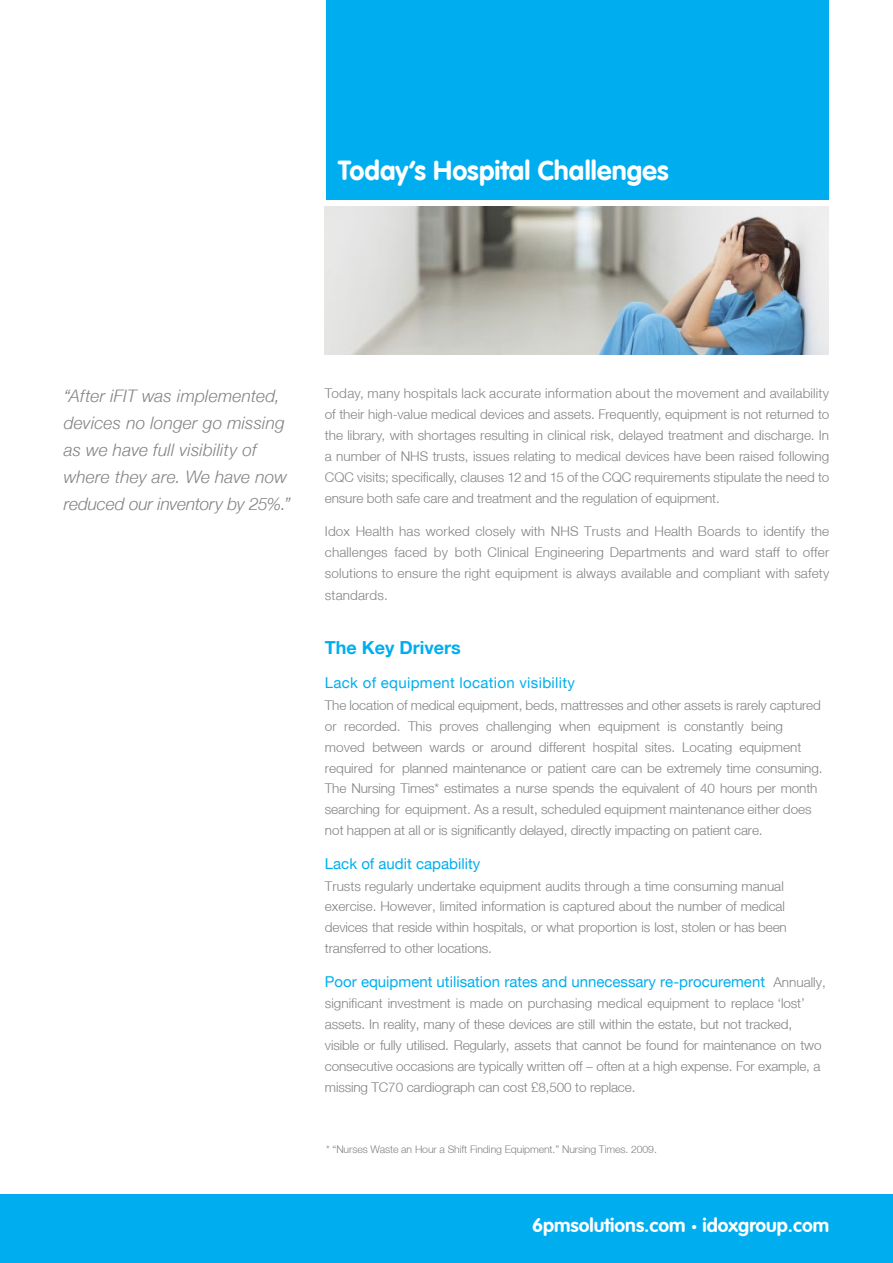
<style>
.page{position:relative;width:893px;height:1263px;background:#fff}
.page>*{position:absolute;margin:0;border:0;box-sizing:border-box;transform-origin:0 0}
.t1{font:700 27px "VAG Rounded LT";letter-spacing:.005em;color:#fff}
.t2{font:700 19.35px "VAG Rounded";color:#fff}
.t3{font:700 18px "Helvetica Neue LT";color:#00aeef}
.t4{font:italic 300 17.25px/27px "Helvetica Neue LT";letter-spacing:.01em;color:#808285}
.t5{font:15px "Helvetica Neue LT";color:#00aeef}
.t6{font:15px "Helvetica Neue LT";letter-spacing:.02em;color:#00aeef}
.t7{font:300 13.5px/20.9px "Helvetica Neue LT";letter-spacing:-.01em;color:#808285}
.t8{font:300 10.5px "Helvetica Neue LT";letter-spacing:-.01em;color:#808285}
.s1{font-weight:300;font-size:13.5px;color:#808285}
.s2{font-family:"Helvetica Neue";font-weight:400}
</style>
<div class="page">
<div style="left:0;top:1194px;width:893px;height:69px;background:#00aeef"></div>
<div style="left:326px;top:0;width:502px;height:199px;background:#00aeef"></div>
<img style="left:325px;top:206px;width:503px;height:148px">
<h1 class="t1" style="left:338px;top:155px;width:332px">Today’s Hospital Challenges</h1>
<p class="t4" style="left:64px;top:382px;width:229px">“After iFIT was implemented, devices no longer go missing as we have full visibility of where they are. We have now reduced our inventory by 25%.”</p>
<p class="t7" style="left:325px;top:382px;width:506px;text-align:justify">Today, many hospitals lack accurate information about the movement and availability of their high-value medical devices and assets. Frequently, equipment is not returned to the library, with shortages resulting in clinical risk, delayed treatment and discharge. In a number of NHS trusts, issues relating to medical devices have been raised following CQC visits; specifically, clauses 12 and 15 of the CQC requirements stipulate the need to ensure both safe care and treatment and the regulation of equipment.</p>
<p class="t7" style="left:325px;top:521px;width:506px;text-align:justify">Idox Health has worked closely with NHS Trusts and Health Boards to identify the challenges faced by both Clinical Engineering Departments and ward staff to offer solutions to ensure the right equipment is always available and compliant with safety standards.</p>
<h3 class="t3" style="left:325px;top:637px;width:138px">The Key Drivers</h3>
<p class="t6" style="left:325px;top:674px;width:252px">Lack of equipment location visibility</p>
<p class="t7" style="left:325px;top:694px;width:499px">The location of medical equipment, beds, mattresses and other assets is rarely captured or recorded. This proves challenging when equipment is constantly being moved between wards or around different hospital sites. Locating equipment required for planned maintenance or patient care can be extremely time consuming.<br>The Nursing Times* estimates a nurse spends the equivalent of 40 hours per month searching for equipment. As a result, scheduled equipment maintenance either does not happen at all or is significantly delayed, directly impacting on patient care.</p>
<p class="t5" style="left:325px;top:855px;width:157px">Lack of audit capability</p>
<p class="t7" style="left:325px;top:875px;width:463px">Trusts regularly undertake equipment audits through a time consuming manual exercise. However, limited information is captured about the number of medical devices that reside within hospitals, or what proportion is lost, stolen or has been transferred to other locations.</p>
<p class="t5" style="left:325px;top:972px;width:502px">Poor equipment utilisation rates and unnecessary re-procurement <span class="s1">Annually,</span></p>
<p class="t7" style="left:325px;top:993px;width:498px">significant investment is made on purchasing medical equipment to replace ‘lost’ assets. In reality, many of these devices are still within the estate, but not tracked, visible or fully utilised. Regularly, assets that cannot be found for maintenance on two consecutive occasions are typically written off – often at a high expense. For example, a missing TC70 cardiograph can cost £8,500 to replace.</p>
<p class="t8" style="left:326px;top:1143px;width:332px">* “Nurses Waste an Hour a Shift Finding Equipment.” Nursing Times. 2009.</p>
<h2 class="t2" style="left:532px;top:1214px;width:299px">6pmsolutions.com <span class="s2">•</span> idoxgroup.com</h2>
</div>
